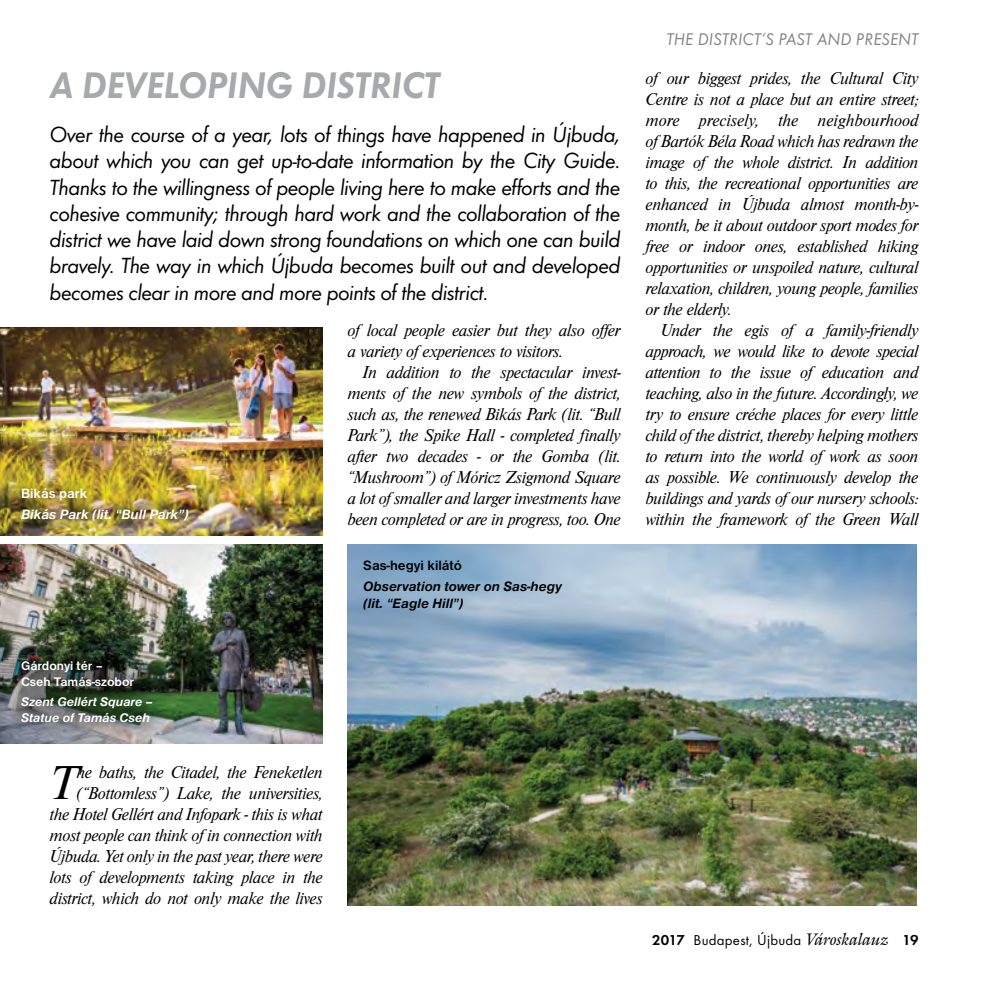
<style>
.page{position:relative;width:993px;height:993px;background:#fff}
.page>*{position:absolute;margin:0;border:0;box-sizing:border-box;transform-origin:0 0}
.t1{font:italic 49.35px "Nimbus Roman DOT";color:#000}
.t2{font:italic 38.32px "Futura Dem";letter-spacing:-.015em;color:#a7a9ac}
.t3{font:italic 22.75px/26.2px "Futura Reg";letter-spacing:-.025em;color:#000;text-align:justify}
.t4{font:italic 17.85px/21px "Nimbus Roman DOT";letter-spacing:-.025em;color:#000;text-align:right}
.t5{font:italic 17.85px "Nimbus Roman DOT";color:#000}
.t6{font:italic 17.5px "Futura Reg";color:#808285}
.t7{font:14.88px "Futura Reg";letter-spacing:.015em;color:#000}
.t8{font:italic 700 14px/21px "Nimbus Sans DOT";color:#000}
.t9{font:italic 700 14px/21px "Nimbus Sans DOT";color:#fff}
.t10{font:italic 700 12.95px/16.1px "Nimbus Sans DOT";color:#fff}
.t11{font:700 12.95px/16.1px "Nimbus Sans DOT";color:#fff}
.s1{font-style:normal}
.s2{font-family:"Futura Dem"}
.s3{font-family:"Galliard HU Italic";font-size:16.62px}
</style>
<div class="page">
<img style="left:347px;top:544px;width:569px;height:361px">
<img style="left:0;top:327px;width:322px;height:208px">
<img style="left:0;top:544px;width:322px;height:199px">
<div style="left:1px;top:640px;width:170px;height:102px;background:#000;opacity:.75"></div>
<div style="left:5px;top:470px;width:198px;height:65px;background:#000;opacity:.75"></div>
<p class="t6" style="left:666px;top:29px;width:250px">The District‘s past and present</p>
<p class="t2" style="left:50px;top:63px;width:391px">A DEVELOPING DISTRICT</p>
<p class="t4" style="left:645px;top:68px;width:274px">of our biggest prides, the Cultural City</p>
<p class="t4" style="left:645px;top:89px;width:274px">Centre is not a place but an entire street;</p>
<p class="t5" style="left:645px;top:110px;width:274px">more precisely, the neighbourhood</p>
<p class="t4" style="left:645px;top:131px;width:274px">of Bartók Béla Road which has redrawn the</p>
<p class="t4" style="left:645px;top:152px;width:274px">image of the whole district. In addition</p>
<p class="t4" style="left:645px;top:173px;width:274px">to this, the recreational opportunities are</p>
<p class="t4" style="left:645px;top:194px;width:275px">enhanced in Újbuda almost month-by-</p>
<p class="t4" style="left:645px;top:215px;width:274px">month, be it about outdoor sport modes for</p>
<p class="t4" style="left:645px;top:236px;width:274px">free or indoor ones, established hiking</p>
<p class="t4" style="left:645px;top:257px;width:274px">opportunities or unspoiled nature, cultural</p>
<p class="t4" style="left:645px;top:278px;width:274px">relaxation, children, young people, families</p>
<p class="t4" style="left:645px;top:299px;width:88px">or the elderly.</p>
<p class="t4" style="left:660px;top:320px;width:259px">Under the egis of a family-friendly</p>
<p class="t4" style="left:645px;top:341px;width:274px">approach, we would like to devote special</p>
<p class="t4" style="left:645px;top:362px;width:274px">attention to the issue of education and</p>
<p class="t4" style="left:645px;top:383px;width:274px">teaching, also in the future. Accordingly, we</p>
<p class="t4" style="left:645px;top:404px;width:274px">try to ensure créche places for every little</p>
<p class="t4" style="left:645px;top:425px;width:274px">child of the district, thereby helping mothers</p>
<p class="t4" style="left:645px;top:446px;width:274px">to return into the world of work as soon</p>
<p class="t4" style="left:645px;top:467px;width:274px">as possible. We continuously develop the</p>
<p class="t4" style="left:645px;top:488px;width:274px">buildings and yards of our nursery schools:</p>
<p class="t4" style="left:645px;top:509px;width:274px">within the framework of the Green Wall</p>
<p class="t3" style="left:50px;top:121px;width:572px">Over the course of a year, lots of things have happened in Újbuda, about which you can get up-to-date information by the City Guide.<br>Thanks to the willingness of people living here to make efforts and the cohesive community; through hard work and the collaboration of the district we have laid down strong foundations on which one can build bravely. The way in which Újbuda becomes built out and developed becomes clear in more and more points of the district.</p>
<p class="t4" style="left:347px;top:320px;width:274px">of local people easier but they also offer</p>
<p class="t4" style="left:347px;top:341px;width:217px">a variety of experiences to visitors.</p>
<p class="t4" style="left:362px;top:362px;width:260px">In addition to the spectacular invest-</p>
<p class="t4" style="left:347px;top:383px;width:274px">ments of the new symbols of the district,</p>
<p class="t4" style="left:347px;top:404px;width:274px">such as, the renewed Bikás Park (lit. “Bull</p>
<p class="t4" style="left:347px;top:425px;width:274px">Park”), the Spike Hall - completed finally</p>
<p class="t4" style="left:347px;top:446px;width:274px">after two decades - or the Gomba (lit.</p>
<p class="t4" style="left:347px;top:467px;width:274px">“Mushroom”) of Móricz Zsigmond Square</p>
<p class="t4" style="left:347px;top:488px;width:274px">a lot of smaller and larger investments have</p>
<p class="t4" style="left:347px;top:509px;width:274px">been completed or are in progress, too. One</p>
<p class="t9" style="left:21px;top:482px;width:169px"><span class="s1">Bikás park<br></span>Bikás Park (lit. “Bull Park”)</p>
<p class="t11" style="left:21px;top:657px;width:114px">Gárdonyi tér –<br>Cseh Tamás-szobor</p>
<p class="t10" style="left:21px;top:693px;width:133px">Szent Gellért Square –<br>Statue of Tamás Cseh</p>
<p class="t4" style="left:50px;top:761px;width:274px">he baths, the Citadel, the Feneketlen (“Bottomless”) Lake, the universities,<br>the Hotel Gellért and Infopark - this is what most people can think of in connection with Újbuda. Yet only in the past year, there were lots of developments taking place in the district, which do not only make the lives</p>
<p class="t1" style="left:50px;top:755px;width:29px">T</p>
<p class="t8" style="left:363px;top:554px;width:200px"><span class="s1">Sas-hegyi kilátó<br></span>Observation tower on Sas-hegy</p>
<p class="t8" style="left:363px;top:593px;width:102px">(lit. “Eagle Hill”)</p>
<p class="t7" style="left:652px;top:930px;width:268px"><span class="s2">2017</span> Budapest, Újbuda <span class="s3">Városkalauz</span> <span class="s2">19</span></p>
</div>
